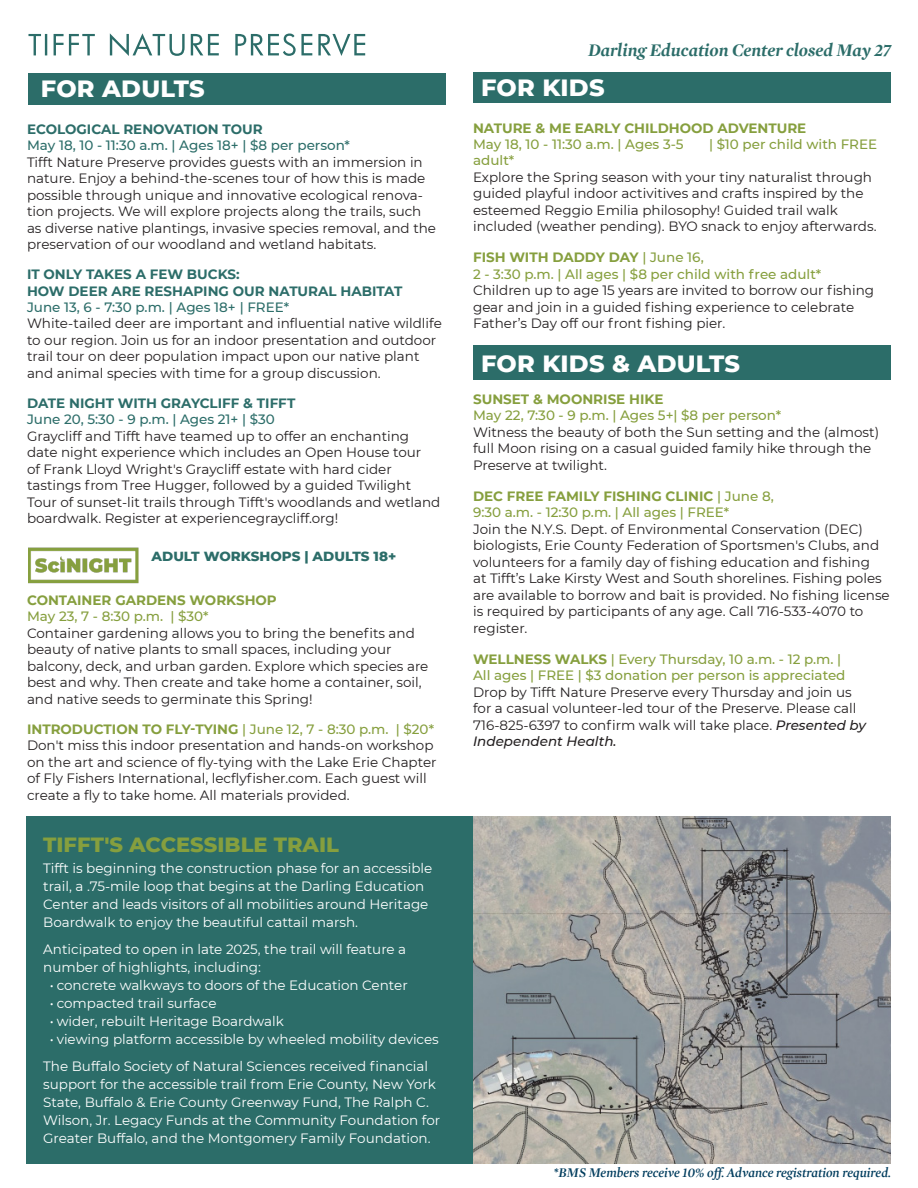
<style>
.page{position:relative;width:918px;height:1188px;background:#fff}
.page>*{position:absolute;margin:0;border:0;box-sizing:border-box;transform-origin:0 0}
.t1{font:800 24px "Montserrat";letter-spacing:.01em;color:#fff}
.t2{font:800 21px "Montserrat";color:#869f3e}
.t3{font:italic 700 18px "Mercury Display";color:#2c6d69}
.t4{font:13.5px/16.5px "Montserrat";color:#231f20}
.t5{font:13.5px/18px "Montserrat";color:#fff}
.t6{font:500 13.5px "Montserrat";color:#869f3e}
.t7{font:700 13.5px "Montserrat";color:#869f3e}
.t8{font:700 13.5px "Montserrat";color:#2c6d69}
.t9{font:500 13.5px "Montserrat";color:#2c6d69}
.t10{font:italic 13.5px "Mercury Display Semi";color:#003c5d}
.t11{font:800 13.5px "Montserrat";color:#2c6d69}
.s1{font-weight:500}
.s2{font-weight:700}
.s3{font-weight:500;font-style:italic}
</style>
<div class="page">
<svg style="left:28px;top:33px;width:337px;height:23px"></svg>
<img style="left:28px;top:547px;width:110px;height:37px">
<div style="left:28px;top:73px;width:418px;height:31px;background:#2c6d69"></div>
<div style="left:473px;top:72px;width:418px;height:31px;background:#2c6d69"></div>
<div style="left:473px;top:346px;width:418px;height:34px;background:#2c6d69"></div>
<div style="left:27px;top:816px;width:864px;height:348px;background:#2c6d69"></div>
<img style="left:473px;top:817px;width:418px;height:347px">
<p class="t3" style="left:588px;top:39px;width:304px">Darling Education Center closed May 27</p>
<p class="t1" style="left:41px;top:71px;width:165px">FOR ADULTS</p>
<p class="t1" style="left:481px;top:70px;width:125px">FOR KIDS</p>
<p class="t8" style="left:27px;top:120px;width:237px">ECOLOGICAL RENOVATION TOUR</p>
<p class="t9" style="left:27px;top:136px;width:325px">May 18, 10 - 11:30 a.m. | Ages 18+ | $8 per person*</p>
<p class="t4" style="left:27px;top:153px;width:411px">Tifft Nature Preserve provides guests with an immersion in nature. Enjoy a behind-the-scenes tour of how this is made possible through unique and innovative ecological renova&shy;tion projects. We will explore projects along the trails, such as diverse native plantings, invasive species removal, and the preservation of our woodland and wetland habitats.</p>
<p class="t8" style="left:27px;top:265px;width:214px">IT ONLY TAKES A FEW BUCKS:</p>
<p class="t8" style="left:27px;top:281px;width:377px">HOW DEER ARE RESHAPING OUR NATURAL HABITAT</p>
<p class="t9" style="left:27px;top:298px;width:264px">June 13, 6 - 7:30 p.m. | Ages 18+ | FREE*</p>
<p class="t4" style="left:27px;top:315px;width:416px">White-tailed deer are important and influential native wildlife to our region. Join us for an indoor presentation and outdoor trail tour on deer population impact upon our native plant and animal species with time for a group discussion.</p>
<p class="t8" style="left:27px;top:393px;width:270px">DATE NIGHT WITH GRAYCLIFF &amp; TIFFT</p>
<p class="t9" style="left:27px;top:410px;width:249px">June 20, 5:30 - 9 p.m. | Ages 21+ | $30</p>
<p class="t4" style="left:27px;top:427px;width:415px">Graycliff and Tifft have teamed up to offer an enchanting date night experience which includes an Open House tour<br>of Frank Lloyd Wright's Graycliff estate with hard cider tastings from Tree Hugger, followed by a guided Twilight Tour of sunset-lit trails through Tifft's woodlands and wetland boardwalk. Register at experiencegraycliff.org!</p>
<p class="t11" style="left:152px;top:547px;width:246px">ADULT WORKSHOPS | ADULTS 18+</p>
<p class="t7" style="left:27px;top:590px;width:251px">CONTAINER GARDENS WORKSHOP</p>
<p class="t6" style="left:27px;top:607px;width:183px">May 23, 7 - 8:30 p.m. | $30*</p>
<p class="t4" style="left:27px;top:624px;width:403px">Container gardening allows you to bring the benefits and beauty of native plants to small spaces, including your balcony, deck, and urban garden. Explore which species are best and why. Then create and take home a container, soil, and native seeds to germinate this Spring!</p>
<p class="t7" style="left:27px;top:719px;width:409px">INTRODUCTION TO FLY-TYING <span class="s1">| June 12, 7 - 8:30 p.m. | $20*</span></p>
<p class="t4" style="left:27px;top:737px;width:411px">Don't miss this indoor presentation and hands-on workshop on the art and science of fly-tying with the Lake Erie Chapter of Fly Fishers International, lecflyfisher.com. Each guest will create a fly to take home. All materials provided.</p>
<p class="t2" style="left:43px;top:830px;width:297px">TIFFT'S ACCESSIBLE TRAIL</p>
<p class="t5" style="left:43px;top:859px;width:391px">Tifft is beginning the construction phase for an accessible trail, a .75-mile loop that begins at the Darling Education Center and leads visitors of all mobilities around Heritage Boardwalk to enjoy the beautiful cattail marsh.</p>
<p class="t5" style="left:43px;top:940px;width:365px">Anticipated to open in late 2025, the trail will feature a number of highlights, including:</p>
<p class="t5" style="left:50px;top:976px;width:359px">• concrete walkways to doors of the Education Center</p>
<p class="t5" style="left:50px;top:994px;width:168px">• compacted trail surface</p>
<p class="t5" style="left:50px;top:1012px;width:235px">• wider, rebuilt Heritage Boardwalk</p>
<p class="t5" style="left:50px;top:1030px;width:390px">• viewing platform accessible by wheeled mobility devices</p>
<p class="t5" style="left:43px;top:1057px;width:399px">The Buffalo Society of Natural Sciences received financial support for the accessible trail from Erie County, New York State, Buffalo &amp; Erie County Greenway Fund, The Ralph C.<br>Wilson, Jr. Legacy Funds at the Community Foundation for Greater Buffalo, and the Montgomery Family Foundation.</p>
<p class="t7" style="left:473px;top:118px;width:335px">NATURE &amp; ME EARLY CHILDHOOD ADVENTURE</p>
<p class="t6" style="left:473px;top:135px;width:212px">May 18, 10 - 11:30 a.m. | Ages 3-5</p>
<p class="t6" style="left:709px;top:135px;width:170px">| $10 per child with FREE</p>
<p class="t6" style="left:473px;top:151px;width:43px">adult*</p>
<p class="t4" style="left:473px;top:168px;width:405px">Explore the Spring season with your tiny naturalist through guided playful indoor activitives and crafts inspired by the esteemed Reggio Emilia philosophy! Guided trail walk included (weather pending). BYO snack to enjoy afterwards.</p>
<p class="t7" style="left:473px;top:248px;width:232px">FISH WITH DADDY DAY <span class="s1">| June 16,</span></p>
<p class="t6" style="left:473px;top:265px;width:350px">2 - 3:30 p.m. | All ages | $8 per child with free adult*</p>
<p class="t4" style="left:473px;top:282px;width:403px">Children up to age 15 years are invited to borrow our fishing gear and join in a guided fishing experience to celebrate<br>Father’s Day off our front fishing pier.</p>
<p class="t1" style="left:481px;top:346px;width:261px">FOR KIDS &amp; ADULTS</p>
<p class="t7" style="left:473px;top:390px;width:192px">SUNSET &amp; MOONRISE HIKE</p>
<p class="t6" style="left:473px;top:406px;width:309px">May 22, 7:30 - 9 p.m. | Ages 5+| $8 per person*</p>
<p class="t4" style="left:473px;top:423px;width:408px">Witness the beauty of both the Sun setting and the (almost) full Moon rising on a casual guided family hike through the<br>Preserve at twilight.</p>
<p class="t7" style="left:473px;top:486px;width:302px">DEC FREE FAMILY FISHING CLINIC <span class="s1">| June 8,</span></p>
<p class="t6" style="left:473px;top:503px;width:258px">9:30 a.m. - 12:30 p.m. | All ages | FREE*</p>
<p class="t4" style="left:473px;top:520px;width:418px">Join the N.Y.S. Dept. of Environmental Conservation (DEC) biologists, Erie County Federation of Sportsmen's Clubs, and volunteers for a family day of fishing education and fishing<br>at Tifft’s Lake Kirsty West and South shorelines. Fishing poles are available to borrow and bait is provided. No fishing license is required by participants of any age. Call 716-533-4070 to register.</p>
<p class="t6" style="left:473px;top:650px;width:370px"><span class="s2">WELLNESS WALKS</span> | Every Thursday, 10 a.m. - 12 p.m. |</p>
<p class="t6" style="left:473px;top:666px;width:374px">All ages | FREE | $3 donation per person is appreciated</p>
<p class="t4" style="left:473px;top:683px;width:395px">Drop by Tifft Nature Preserve every Thursday and join us for a casual volunteer-led tour of the Preserve. Please call 716-825-6397 to confirm walk will take place. <span class="s3">Presented by Independent Health.</span></p>
<p class="t10" style="left:554px;top:1165px;width:339px">*BMS Members receive 10% off. Advance registration required.</p>
</div>
